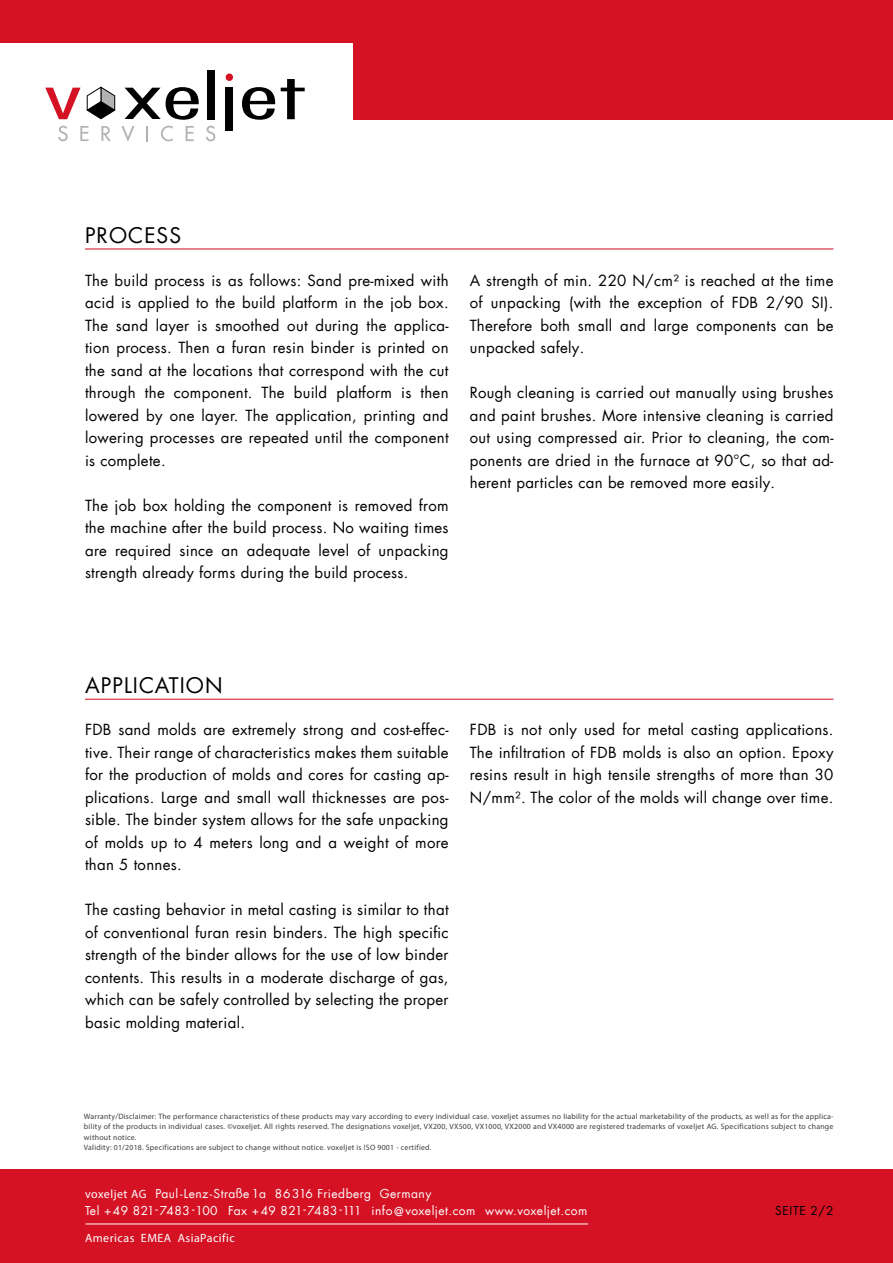
<style>
.page{position:relative;width:893px;height:1263px;background:#fff}
.page>*{position:absolute;margin:0;border:0;box-sizing:border-box;transform-origin:0 0}
.t1{font:21px "Futura Com";letter-spacing:.05em;color:#000}
.t2{font:15px/22.5px "Futura Com";letter-spacing:.02em;color:#000;text-align:justify}
.t3{font:12px/16.5px "Futura Com";letter-spacing:.04em;color:#fff}
.t4{font:12px "Myriad Pro";letter-spacing:.04em;color:#fff}
.t5{font:12px "Futura Com";letter-spacing:.05em;color:#000}
.t6{font:7.8px/10.5px "Myriad Pro";letter-spacing:.03em;color:#3c3c3b}
.s1{font-family:"Myriad Pro"}
</style>
<div class="page">
<div style="left:0;top:1169px;width:893px;height:94px;background:#d51224"></div>
<hr style="left:85px;top:1223px;width:503px;height:1px;background:#fff">
<div style="left:0;top:0;width:893px;height:120px;background:#d51224"></div>
<div style="left:0;top:44px;width:352px;height:117px;background:#fff"></div>
<svg style="left:281px;top:79px;width:24px;height:40px"></svg>
<div style="left:207px;top:70px;width:8px;height:49px;background:#000"></div>
<svg style="left:242px;top:87px;width:33px;height:33px"></svg>
<svg style="left:45px;top:88px;width:36px;height:31px"></svg>
<div style="left:226px;top:88px;width:7px;height:43px;background:#000"></div>
<div style="left:226px;top:74px;width:7px;height:7px;background:#d51224;border-radius:50%"></div>
<svg style="left:125px;top:87px;width:74px;height:33px"></svg>
<svg style="left:87px;top:86px;width:29px;height:33px"></svg>
<svg style="left:58px;top:126px;width:10px;height:15px"></svg>
<svg style="left:80px;top:126px;width:8px;height:15px"></svg>
<svg style="left:101px;top:126px;width:10px;height:15px"></svg>
<svg style="left:121px;top:126px;width:13px;height:16px"></svg>
<svg style="left:146px;top:126px;width:2px;height:15px"></svg>
<svg style="left:161px;top:126px;width:12px;height:15px"></svg>
<svg style="left:186px;top:126px;width:8px;height:15px"></svg>
<svg style="left:206px;top:126px;width:9px;height:15px"></svg>
<hr style="left:85px;top:248px;width:748px;height:1px;background:#d51224">
<hr style="left:85px;top:699px;width:748px;height:1px;background:#d51224">
<h1 class="t1" style="left:85px;top:221px;width:98px">PROCESS</h1>
<p class="t2" style="left:85px;top:269px;width:365px">The build process is as follows: Sand pre-mixed with acid is applied to the build platform in the job box.<br>The sand layer is smoothed out during the applica&shy;tion process. Then a furan resin binder is printed on the sand at the locations that correspond with the cut through the component. The build platform is then lowered by one layer. The application, printing and lowering processes are repeated until the component is complete.</p>
<p class="t2" style="left:85px;top:494px;width:365px">The job box holding the component is removed from the machine after the build process. No waiting times are required since an adequate level of unpacking strength already forms during the build process.</p>
<p class="t2" style="left:470px;top:269px;width:365px">A strength of min. 220 N/cm² is reached at the time of unpacking (with the exception of FDB 2/90 SI).<br>Therefore both small and large components can be unpacked safely.</p>
<p class="t2" style="left:470px;top:381px;width:365px">Rough cleaning is carried out manually using brushes and paint brushes. More intensive cleaning is carried out using compressed air. Prior to cleaning, the com&shy;ponents are dried in the furnace at 90°C, so that ad&shy;herent particles can be removed more easily.</p>
<h1 class="t1" style="left:85px;top:671px;width:139px">APPLICATION</h1>
<p class="t2" style="left:85px;top:718px;width:365px">FDB sand molds are extremely strong and cost-effec&shy;tive. Their range of characteristics makes them suitable for the production of molds and cores for casting ap&shy;plications. Large and small wall thicknesses are pos&shy;sible. The binder system allows for the safe unpacking of molds up to 4 meters long and a weight of more than 5 tonnes.</p>
<p class="t2" style="left:85px;top:898px;width:365px">The casting behavior in metal casting is similar to that of conventional furan resin binders. The high specific strength of the binder allows for the use of low binder contents. This results in a moderate discharge of gas, which can be safely controlled by selecting the proper basic molding material.</p>
<p class="t2" style="left:470px;top:718px;width:365px">FDB is not only used for metal casting applications.<br>The infiltration of FDB molds is also an option. Epoxy resins result in high tensile strengths of more than 30<br>N/mm². The color of the molds will change over time.</p>
<p class="t6" style="left:84px;top:1111px;width:751px">Warranty/Disclaimer: The performance characteristics of these products may vary according to every individual case. voxeljet assumes no liability for the actual marketability of the products, as well as for the applica&shy;bility of the products in individual cases. ©voxeljet. All rights reserved. The designations voxeljet, VX200, VX500, VX1000, VX2000 and VX4000 are registered trademarks of voxeljet AG. Specifications subject to change without notice.<br>Validity: 01/2018. Specifications are subject to change without notice. voxeljet is ISO 9001 - certified.</p>
<p class="t3" style="left:85px;top:1186px;width:504px"><span class="s1">voxeljet AG</span> Paul-Lenz-Straße 1a 86316 Friedberg Germany<br>Tel +49 821-7483 -100 Fax +49 821-7483-111 info@voxeljet.com www.voxeljet.com</p>
<p class="t4" style="left:85px;top:1230px;width:151px">Americas EMEA AsiaPacific</p>
<p class="t5" style="left:775px;top:1202px;width:60px">SEITE 2/2</p>
</div>
